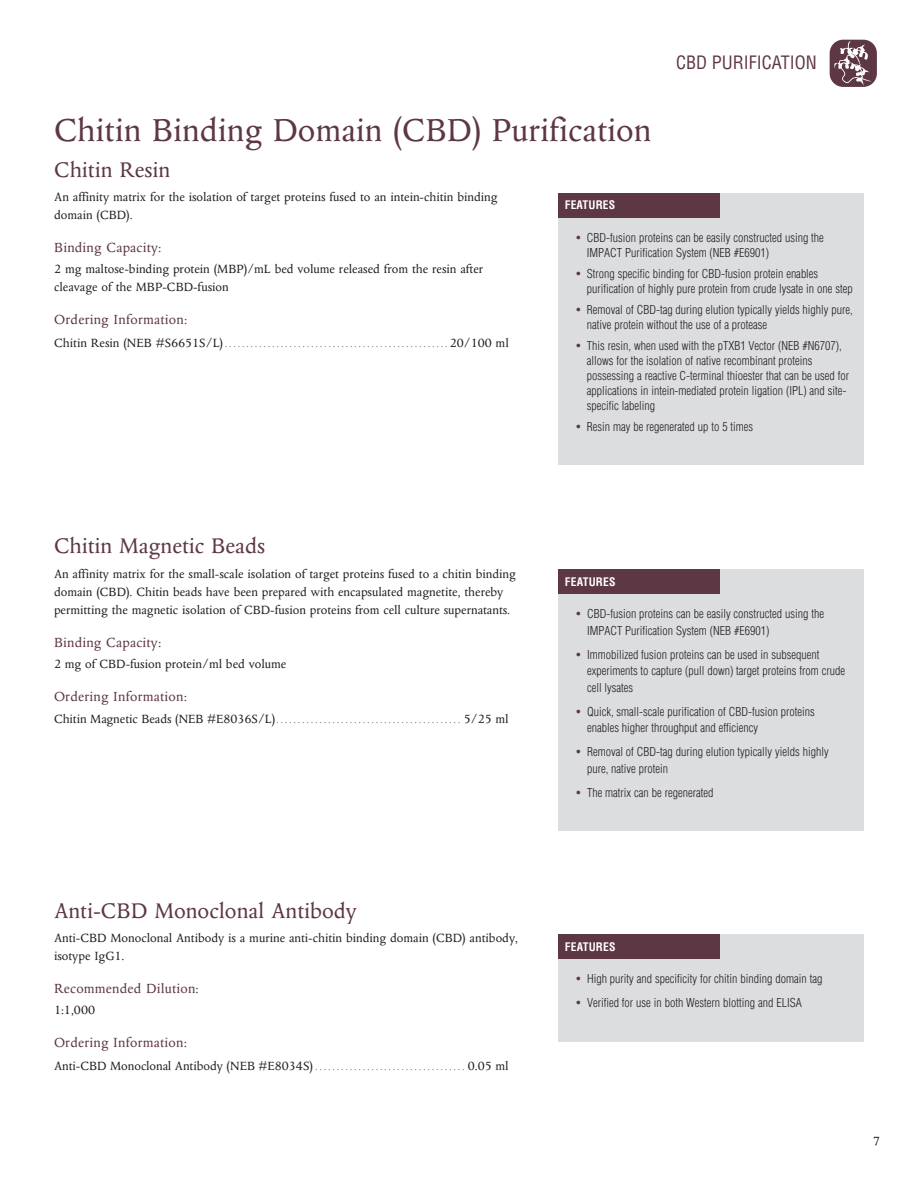
<style>
.page{position:relative;width:918px;height:1188px;background:#fff}
.page>*{position:absolute;margin:0;border:0;box-sizing:border-box;transform-origin:0 0}
.Brochure_Head_1_09{font:36px "Columbus MT Pro";color:#5e3744}
.Advantages___Sub_Hea{font:24px "Columbus MT Pro";color:#5e3744}
.t1{font:condensed 18px "Helvetica LT Std";color:#5e3744}
.Advantages___Sub_Hea-2{font:15px "Columbus MT Pro";letter-spacing:.015em;color:#5e3744}
.Body_Text_Brochure_0{font:13.5px/18px "Columbus MT Pro";color:#231f20}
.Intro_Text_Brochure{font:13.5px/18px "Columbus MT Pro";color:#231f20}
.Product_info_after_t{font:13.5px "Columbus MT Pro";color:#231f20}
.Body_Text_Mkt_Sht_09{font:300 condensed 12px/15px "Helvetica LT Std";color:#231f20}
.Advantages_Text_09{font:300 condensed 12px/16.5px "Helvetica LT Std";color:#231f20}
.t2{font:700 condensed 11.55px "Helvetica LT Std";letter-spacing:.015em;color:#fff}
.Intro_Text_Brochure-2{font:9px "Columbus MT Pro";color:#231f20}
.Product_info_after_t-2{font:9px "Columbus MT Pro";color:#231f20}
.s1{font-size:13.5px}
.s2{font-weight:400;color:#5e3744}
.s3{font-size:9px}
</style>
<div class="page">
<div style="left:558px;top:569px;width:306px;height:261px;background:#dcdddf"></div>
<div style="left:558px;top:569px;width:162px;height:24px;background:#5e3744"></div>
<div style="left:558px;top:934px;width:306px;height:108px;background:#dcdddf"></div>
<div style="left:558px;top:934px;width:162px;height:25px;background:#5e3744"></div>
<div style="left:558px;top:193px;width:306px;height:272px;background:#dcdddf"></div>
<div style="left:558px;top:193px;width:162px;height:24px;background:#5e3744"></div>
<div style="left:830px;top:40px;width:47px;height:47px;background:#5e3744;border-radius:14px"></div>
<svg style="left:834px;top:41px;width:38px;height:45px"></svg>
<p class="Brochure_Head_1_09" style="left:54px;top:111px;width:599px">Chitin Binding Domain (CBD) Purification</p>
<p class="t1" style="left:676px;top:51px;width:142px">CBD PURIFICATION</p>
<p class="Advantages___Sub_Hea" style="left:54px;top:157px;width:118px">Chitin Resin</p>
<p class="Intro_Text_Brochure" style="left:54px;top:188px;width:445px">An affinity matrix for the isolation of target proteins fused to an intein-chitin binding domain (CBD).</p>
<p class="Advantages___Sub_Hea-2" style="left:54px;top:240px;width:109px">Binding Capacity:</p>
<p class="Body_Text_Brochure_0" style="left:54px;top:260px;width:431px">2 mg maltose-binding protein (MBP)/mL bed volume released from the resin after cleavage of the MBP-CBD-fusion</p>
<p class="Advantages___Sub_Hea-2" style="left:54px;top:312px;width:135px">Ordering Information:</p>
<p class="Intro_Text_Brochure-2" style="left:54px;top:339px;width:174px"><span class="s1">Chitin Resin (NEB #S6651S/L)</span> ....................................................</p>
<p class="Intro_Text_Brochure" style="left:450px;top:334px;width:61px">20/100 ml</p>
<p class="t2" style="left:565px;top:198px;width:52px">FEATURES</p>
<p class="Body_Text_Mkt_Sht_09" style="left:587px;top:230px;width:239px;text-indent:-10px"><span class="s2">•</span> CBD-fusion proteins can be easily constructed using the<br>IMPACT Purification System (NEB #E6901)</p>
<p class="Body_Text_Mkt_Sht_09" style="left:587px;top:266px;width:267px;text-indent:-10px"><span class="s2">•</span> Strong specific binding for CBD-fusion protein enables purification of highly pure protein from crude lysate in one step</p>
<p class="Body_Text_Mkt_Sht_09" style="left:587px;top:302px;width:267px;text-indent:-10px"><span class="s2">•</span> Removal of CBD-tag during elution typically yields highly pure, native protein without the use of a protease</p>
<p class="Body_Text_Mkt_Sht_09" style="left:587px;top:338px;width:264px;text-indent:-10px"><span class="s2">•</span> This resin, when used with the pTXB1 Vector (NEB #N6707), allows for the isolation of native recombinant proteins possessing a reactive C-terminal thioester that can be used for applications in intein-mediated protein ligation (IPL) and site&shy;specific labeling</p>
<p class="Body_Text_Mkt_Sht_09" style="left:576px;top:419px;width:178px"><span class="s2">•</span> Resin may be regenerated up to 5 times</p>
<p class="Advantages___Sub_Hea" style="left:54px;top:533px;width:213px">Chitin Magnetic Beads</p>
<p class="Body_Text_Brochure_0" style="left:54px;top:565px;width:464px">An affinity matrix for the small-scale isolation of target proteins fused to a chitin binding domain (CBD). Chitin beads have been prepared with encapsulated magnetite, thereby permitting the magnetic isolation of CBD-fusion proteins from cell culture supernatants.</p>
<p class="Advantages___Sub_Hea-2" style="left:54px;top:634px;width:109px">Binding Capacity:</p>
<p class="Body_Text_Brochure_0" style="left:54px;top:655px;width:234px">2 mg of CBD-fusion protein/ml bed volume</p>
<p class="Advantages___Sub_Hea-2" style="left:54px;top:688px;width:135px">Ordering Information:</p>
<p class="Product_info_after_t-2" style="left:54px;top:716px;width:226px"><span class="s1">Chitin Magnetic Beads (NEB #E8036S/L)</span> ...........................................</p>
<p class="Product_info_after_t" style="left:464px;top:712px;width:46px">5/25 ml</p>
<p class="Advantages___Sub_Hea" style="left:54px;top:898px;width:304px">Anti-CBD Monoclonal Antibody</p>
<p class="Body_Text_Brochure_0" style="left:54px;top:930px;width:466px">Anti-CBD Monoclonal Antibody is a murine anti-chitin binding domain (CBD) antibody, isotype IgG1.</p>
<p class="Advantages___Sub_Hea-2" style="left:54px;top:981px;width:146px">Recommended Dilution:</p>
<p class="Body_Text_Brochure_0" style="left:54px;top:1002px;width:43px">1:1,000</p>
<p class="Advantages___Sub_Hea-2" style="left:54px;top:1035px;width:135px">Ordering Information:</p>
<p class="Product_info_after_t" style="left:54px;top:1059px;width:263px">Anti-CBD Monoclonal Antibody (NEB #E8034S) <span class="s3">....................................</span></p>
<p class="Product_info_after_t" style="left:468px;top:1059px;width:42px">0.05 ml</p>
<p class="t2" style="left:565px;top:574px;width:52px">FEATURES</p>
<p class="Advantages_Text_09" style="left:587px;top:605px;width:239px;text-indent:-10px"><span class="s2">•</span> CBD-fusion proteins can be easily constructed using the<br>IMPACT Purification System (NEB #E6901)</p>
<p class="Advantages_Text_09" style="left:587px;top:646px;width:260px;text-indent:-10px"><span class="s2">•</span> Immobilized fusion proteins can be used in subsequent experiments to capture (pull down) target proteins from crude cell lysates</p>
<p class="Advantages_Text_09" style="left:587px;top:703px;width:229px;text-indent:-10px"><span class="s2">•</span> Quick, small-scale purification of CBD-fusion proteins enables higher throughput and efficiency</p>
<p class="Advantages_Text_09" style="left:587px;top:743px;width:243px;text-indent:-10px"><span class="s2">•</span> Removal of CBD-tag during elution typically yields highly pure, native protein</p>
<p class="Advantages_Text_09" style="left:577px;top:784px;width:138px"><span class="s2">•</span> The matrix can be regenerated</p>
<p class="t2" style="left:565px;top:939px;width:52px">FEATURES</p>
<p class="Advantages_Text_09" style="left:577px;top:971px;width:247px"><span class="s2">•</span> High purity and specificity for chitin binding domain tag</p>
<p class="Advantages_Text_09" style="left:577px;top:995px;width:227px"><span class="s2">•</span> Verified for use in both Western blotting and ELISA</p>
<p class="Body_Text_Brochure_0" style="left:873px;top:1132px;width:9px">7</p>
</div>
